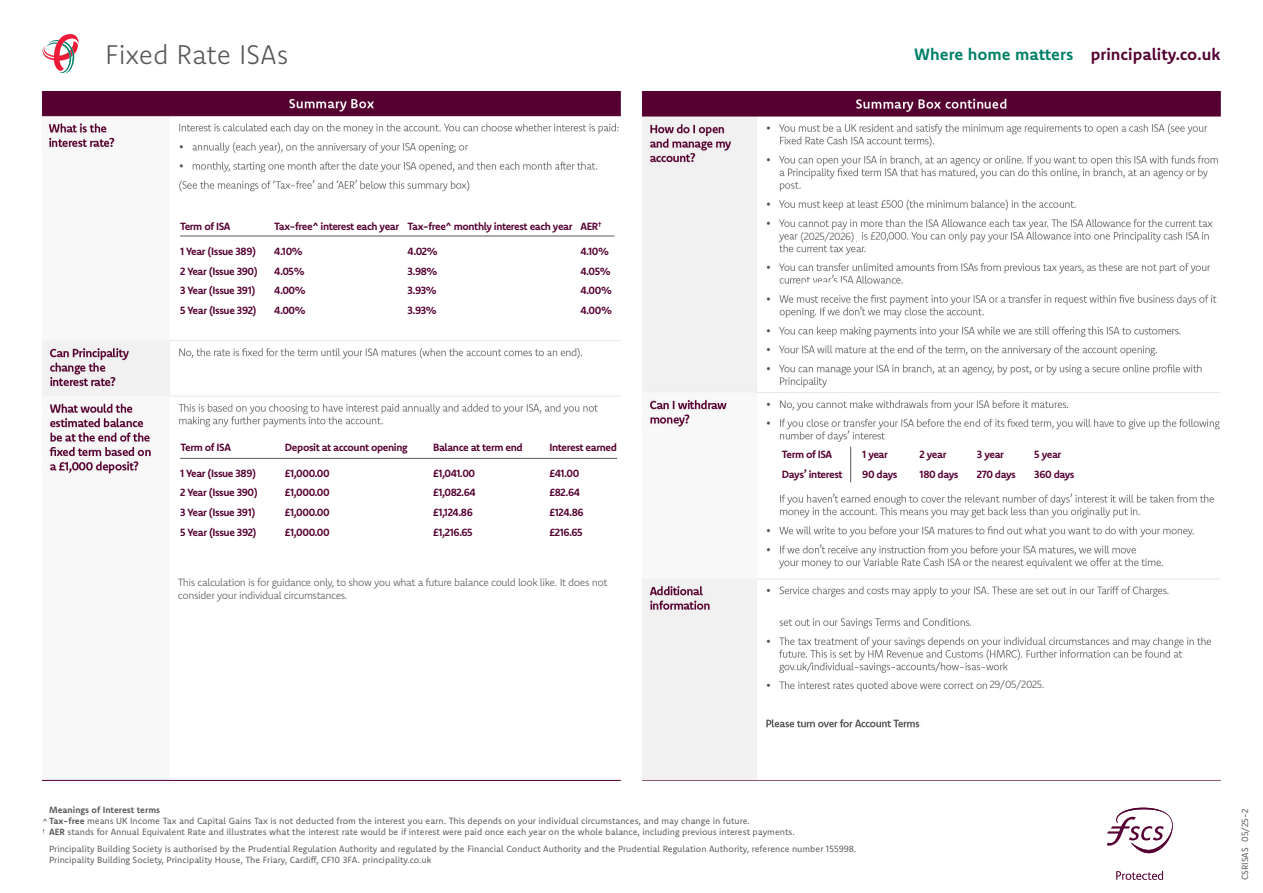
<style>
.page{position:relative;width:1263px;height:893px;background:#fff}
.page>*{position:absolute;margin:0;border:0;box-sizing:border-box;transform-origin:0 0}
.Product_title{font:300 27px "Komet";letter-spacing:-.005em;color:#57585a}
.tagline{font:700 16.5px "Komet";color:#550032}
.Plum_subhead{font:700 10.5px "Komet";letter-spacing:-.04em;color:#550032}
.Table_copy{font:700 10.5px "Komet";letter-spacing:-.04em;color:#550032}
.Table_copy-2{font:300 10.5px/12.6px "Komet";letter-spacing:-.04em;color:#57585a}
.small_print{font:9px/10.8px "Komet";color:#57585a}
.small_print-2{font:700 9px "Komet";color:#57585a}
.ref_number{font:9px "Komet";color:#57585a}
.s1{color:#008068}
.s2{font-weight:700}
</style>
<div class="page">
<svg style="left:43px;top:34px;width:36px;height:39px"></svg>
<svg style="left:1116px;top:871px;width:47px;height:9px"></svg>
<svg style="left:1107px;top:808px;width:66px;height:45px"></svg>
<img style="left:43px;top:91px;width:578px;height:689px">
<img style="left:642px;top:91px;width:578px;height:689px">
<hr style="left:180px;top:236px;width:434px;height:1px;background:#57585a">
<hr style="left:180px;top:458px;width:437px;height:1px;background:#57585a">
<hr style="left:850px;top:447px;width:1px;height:35px;background:#57585a">
<p class="Product_title" style="left:105px;top:37px;width:185px">Fixed Rate ISAs</p>
<p class="tagline" style="left:914px;top:43px;width:308px"><span class="s1">Where home matters</span> principality.co.uk</p>
<p class="Plum_subhead" style="left:180px;top:219px;width:52px">Term of ISA</p>
<p class="Plum_subhead" style="left:274px;top:219px;width:126px">Tax-free^ interest each year</p>
<p class="Plum_subhead" style="left:408px;top:219px;width:166px">Tax-free^ monthly interest each year</p>
<p class="Plum_subhead" style="left:274px;top:245px;width:30px">4.10%</p>
<p class="Plum_subhead" style="left:274px;top:264px;width:32px">4.05%</p>
<p class="Plum_subhead" style="left:274px;top:284px;width:33px">4.00%</p>
<p class="Plum_subhead" style="left:274px;top:303px;width:33px">4.00%</p>
<p class="Table_copy" style="left:580px;top:219px;width:23px">AER<sup>†</sup></p>
<p class="Table_copy" style="left:180px;top:245px;width:78px">1 Year (Issue 389)</p>
<p class="Table_copy" style="left:180px;top:264px;width:79px">2 Year (Issue 390)</p>
<p class="Table_copy" style="left:180px;top:284px;width:77px">3 Year (Issue 391)</p>
<p class="Table_copy" style="left:180px;top:303px;width:78px">5 Year (Issue 392)</p>
<p class="Plum_subhead" style="left:408px;top:245px;width:32px">4.02%</p>
<p class="Plum_subhead" style="left:580px;top:245px;width:30px">4.10%</p>
<p class="Plum_subhead" style="left:408px;top:264px;width:31px">3.98%</p>
<p class="Plum_subhead" style="left:408px;top:284px;width:31px">3.93%</p>
<p class="Plum_subhead" style="left:408px;top:303px;width:31px">3.93%</p>
<p class="Plum_subhead" style="left:580px;top:264px;width:32px">4.05%</p>
<p class="Plum_subhead" style="left:580px;top:284px;width:33px">4.00%</p>
<p class="Plum_subhead" style="left:580px;top:303px;width:33px">4.00%</p>
<p class="Table_copy-2" style="left:800px;top:229px;width:56px">(2025/2026)</p>
<p class="Plum_subhead" style="left:181px;top:441px;width:52px">Term of ISA</p>
<p class="Plum_subhead" style="left:285px;top:441px;width:124px">Deposit at account opening</p>
<p class="Plum_subhead" style="left:433px;top:441px;width:91px">Balance at term end</p>
<p class="Plum_subhead" style="left:285px;top:466px;width:46px">£1,000.00</p>
<p class="Plum_subhead" style="left:285px;top:486px;width:46px">£1,000.00</p>
<p class="Plum_subhead" style="left:285px;top:505px;width:46px">£1,000.00</p>
<p class="Table_copy" style="left:180px;top:466px;width:78px">1 Year (Issue 389)</p>
<p class="Table_copy" style="left:180px;top:486px;width:79px">2 Year (Issue 390)</p>
<p class="Table_copy" style="left:180px;top:505px;width:77px">3 Year (Issue 391)</p>
<p class="Table_copy" style="left:180px;top:525px;width:78px">5 Year (Issue 392)</p>
<p class="Plum_subhead" style="left:433px;top:466px;width:44px">£1,041.00</p>
<p class="Plum_subhead" style="left:433px;top:486px;width:44px">£1,082.64</p>
<p class="Plum_subhead" style="left:433px;top:505px;width:41px">£1,124.86</p>
<p class="Plum_subhead" style="left:433px;top:525px;width:41px">£1,216.65</p>
<p class="Plum_subhead" style="left:285px;top:525px;width:46px">£1,000.00</p>
<p class="Table_copy" style="left:550px;top:441px;width:69px">Interest earned</p>
<p class="Plum_subhead" style="left:550px;top:466px;width:31px">£41.00</p>
<p class="Plum_subhead" style="left:550px;top:486px;width:32px">£82.64</p>
<p class="Plum_subhead" style="left:550px;top:505px;width:36px">£124.86</p>
<p class="Plum_subhead" style="left:550px;top:525px;width:35px">£216.65</p>
<p class="Table_copy-2" style="left:178px;top:576px;width:431px">This calculation is for guidance only, to show you what a future balance could look like. It does not consider your individual circumstances.</p>
<p class="Table_copy" style="left:782px;top:447px;width:52px">Term of ISA</p>
<p class="Table_copy" style="left:782px;top:467px;width:62px">Days’ interest</p>
<p class="Plum_subhead" style="left:862px;top:447px;width:27px">1 year</p>
<p class="Plum_subhead" style="left:862px;top:467px;width:37px">90 days</p>
<p class="Plum_subhead" style="left:919px;top:447px;width:28px">2 year</p>
<p class="Plum_subhead" style="left:977px;top:447px;width:28px">3 year</p>
<p class="Plum_subhead" style="left:1034px;top:447px;width:29px">5 year</p>
<p class="Plum_subhead" style="left:919px;top:467px;width:40px">180 days</p>
<p class="Plum_subhead" style="left:977px;top:467px;width:40px">270 days</p>
<p class="Plum_subhead" style="left:1034px;top:467px;width:42px">360 days</p>
<p class="Table_copy-2" style="left:990px;top:678px;width:56px">29/05/2025.</p>
<p class="small_print-2" style="left:49px;top:804px;width:113px">Meanings of Interest terms</p>
<p class="small_print" style="left:43px;top:815px;width:709px">^<span class="s2">Tax-free</span> means UK Income Tax and Capital Gains Tax is not deducted from the interest you earn. This depends on your individual circumstances, and may change in future.</p>
<p class="small_print" style="left:49px;top:826px;width:747px"><span class="s2">AER</span> stands for Annual Equivalent Rate and illustrates what the interest rate would be if interest were paid once each year on the whole balance, including previous interest payments.</p>
<p class="small_print" style="left:49px;top:843px;width:809px">Principality Building Society is authorised by the Prudential Regulation Authority and regulated by the Financial Conduct Authority and the Prudential Regulation Authority, reference number 155998.<br>Principality Building Society, Principality House, The Friary, Cardiff, CF10 3FA. principality.co.uk</p>
<p class="ref_number" style="left:1239px;top:842px;width:35px;rotate:-90deg">05/25-2</p>
<p class="ref_number" style="left:1239px;top:880px;width:34px;rotate:-90deg">CSRISAS</p>
</div>
